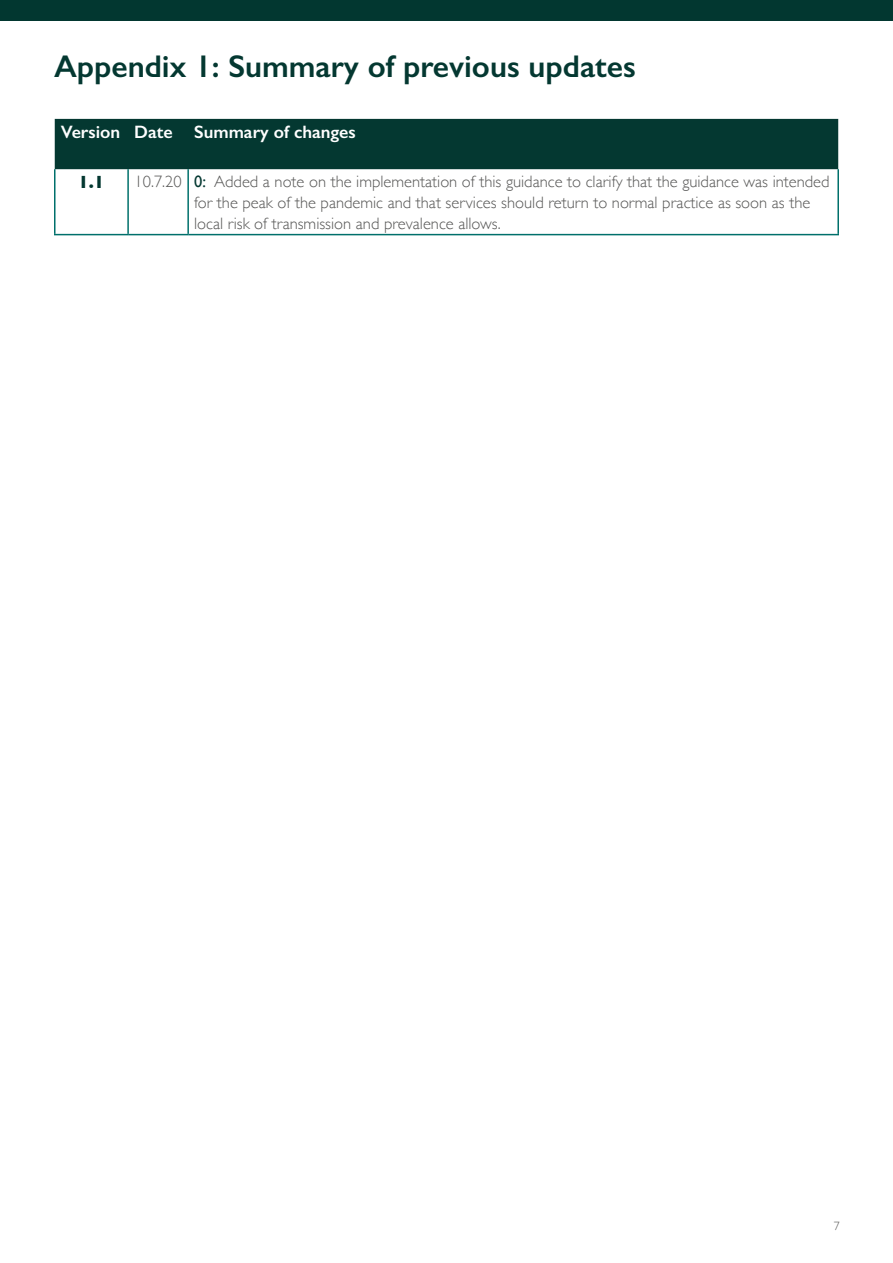
<style>
.page{position:relative;width:893px;height:1263px;background:#fff}
.page>*{position:absolute;margin:0;border:0;box-sizing:border-box;transform-origin:0 0}
.t1{font:600 31.5px "Gill Sans";color:#043831}
.t2{font:600 18px "Gill Sans";color:#fff}
.t3{font:700 18px "Gill Sans";color:#043831}
.t4{font:300 16.5px/21px "Gill Sans";color:#575756}
.t5{font:300 12px "Gill Sans";color:#575756}
.s1{font-weight:400;color:#043831}
</style>
<div class="page">
<div style="left:0;top:0;width:893px;height:21px;background:#023730"></div>
<div style="left:55px;top:119px;width:783px;height:50px;background:#043831"></div>
<hr style="left:128px;top:234px;width:60px;height:1px;background:#00706b">
<hr style="left:54px;top:169px;width:2px;height:65px;background:#00706b">
<hr style="left:127px;top:169px;width:2px;height:65px;background:#00706b">
<hr style="left:54px;top:234px;width:74px;height:1px;background:#00706b">
<hr style="left:187px;top:169px;width:2px;height:65px;background:#00706b">
<hr style="left:837px;top:169px;width:2px;height:65px;background:#00706b">
<hr style="left:188px;top:234px;width:651px;height:1px;background:#00706b">
<h1 class="t1" style="left:54px;top:47px;width:583px">Appendix 1: Summary of previous updates</h1>
<p class="t2" style="left:61px;top:121px;width:297px">Version Date Summary of changes</p>
<p class="t3" style="left:78px;top:167px;width:28px">1.1</p>
<p class="t4" style="left:194px;top:170px;width:637px;text-indent:-60px">10.7.20 <span class="s1">0:</span> Added a note on the implementation of this guidance to clarify that the guidance was intended for the peak of the pandemic and that services should return to normal practice as soon as the local risk of transmission and prevalence allows.</p>
<p class="t5" style="left:834px;top:1216px;width:7px">7</p>
</div>
